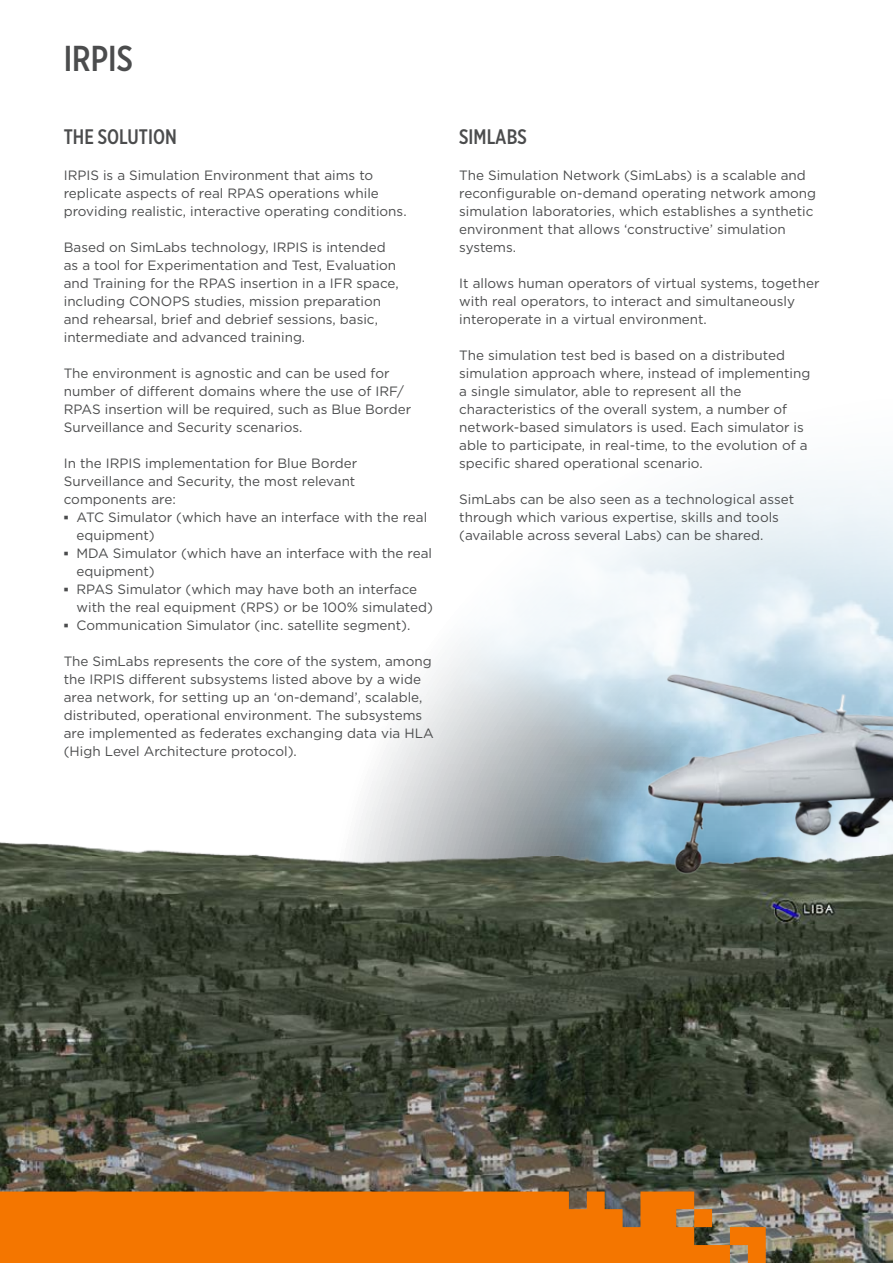
<style>
.page{position:relative;width:893px;height:1263px;background:#fff}
.page>*{position:absolute;margin:0;border:0;box-sizing:border-box;transform-origin:0 0}
.Title_1_-_24_26{font:500 36px "Gotham X Narrow";color:#4b4c4d}
.Title_2_-_14_18{font:500 21px "Gotham X Narrow";color:#4b4c4d}
.Text_-_9_12{font:13.5px/18px "Gotham";color:#4b4c4d}
.s1{font-family:"Arial";font-weight:700}
</style>
<div class="page">
<img style="left:0;top:806px;width:893px;height:457px">
<img style="left:511px;top:575px;width:382px;height:562px">
<svg style="left:0;top:1191px;width:766px;height:72px;background:#e77509"></svg>
<p class="Title_1_-_24_26" style="left:64px;top:37px;width:70px">IRPIS</p>
<p class="Title_2_-_14_18" style="left:64px;top:124px;width:115px">THE SOLUTION</p>
<p class="Text_-_9_12" style="left:64px;top:166px;width:344px">IRPIS is a Simulation Environment that aims to replicate aspects of real RPAS operations while providing realistic, interactive operating conditions.</p>
<p class="Text_-_9_12" style="left:64px;top:238px;width:336px">Based on SimLabs technology, IRPIS is intended as a tool for Experimentation and Test, Evaluation and Training for the RPAS insertion in a IFR space, including CONOPS studies, mission preparation and rehearsal, brief and debrief sessions, basic, intermediate and advanced training.</p>
<p class="Text_-_9_12" style="left:64px;top:364px;width:349px">The environment is agnostic and can be used for number of different domains where the use of IRF/ RPAS insertion will be required, such as Blue Border Surveillance and Security scenarios.</p>
<p class="Text_-_9_12" style="left:64px;top:454px;width:295px">In the IRPIS implementation for Blue Border<br>Surveillance and Security, the most relevant components are:</p>
<p class="Text_-_9_12" style="left:77px;top:508px;width:352px;text-indent:-13px"><span class="s1">▪</span> ATC Simulator (which have an interface with the real equipment)</p>
<p class="Text_-_9_12" style="left:77px;top:544px;width:357px;text-indent:-13px"><span class="s1">▪</span> MDA Simulator (which have an interface with the real equipment)</p>
<p class="Text_-_9_12" style="left:77px;top:580px;width:358px;text-indent:-13px"><span class="s1">▪</span> RPAS Simulator (which may have both an interface with the real equipment (RPS) or be 100% simulated)</p>
<p class="Text_-_9_12" style="left:64px;top:616px;width:348px"><span class="s1">▪</span> Communication Simulator (inc. satellite segment).</p>
<p class="Text_-_9_12" style="left:64px;top:652px;width:371px">The SimLabs represents the core of the system, among the IRPIS different subsystems listed above by a wide area network, for setting up an ‘on-demand’, scalable, distributed, operational environment. The subsystems are implemented as federates exchanging data via HLA (High Level Architecture protocol).</p>
<p class="Title_2_-_14_18" style="left:459px;top:124px;width:69px">SIMLABS</p>
<p class="Text_-_9_12" style="left:459px;top:166px;width:358px">The Simulation Network (SimLabs) is a scalable and reconfigurable on-demand operating network among simulation laboratories, which establishes a synthetic environment that allows ‘constructive’ simulation systems.</p>
<p class="Text_-_9_12" style="left:459px;top:274px;width:362px">It allows human operators of virtual systems, together with real operators, to interact and simultaneously interoperate in a virtual environment.</p>
<p class="Text_-_9_12" style="left:459px;top:346px;width:353px">The simulation test bed is based on a distributed simulation approach where, instead of implementing a single simulator, able to represent all the characteristics of the overall system, a number of network-based simulators is used. Each simulator is able to participate, in real-time, to the evolution of a specific shared operational scenario.</p>
<p class="Text_-_9_12" style="left:459px;top:490px;width:336px">SimLabs can be also seen as a technological asset through which various expertise, skills and tools (available across several Labs) can be shared.</p>
</div>
